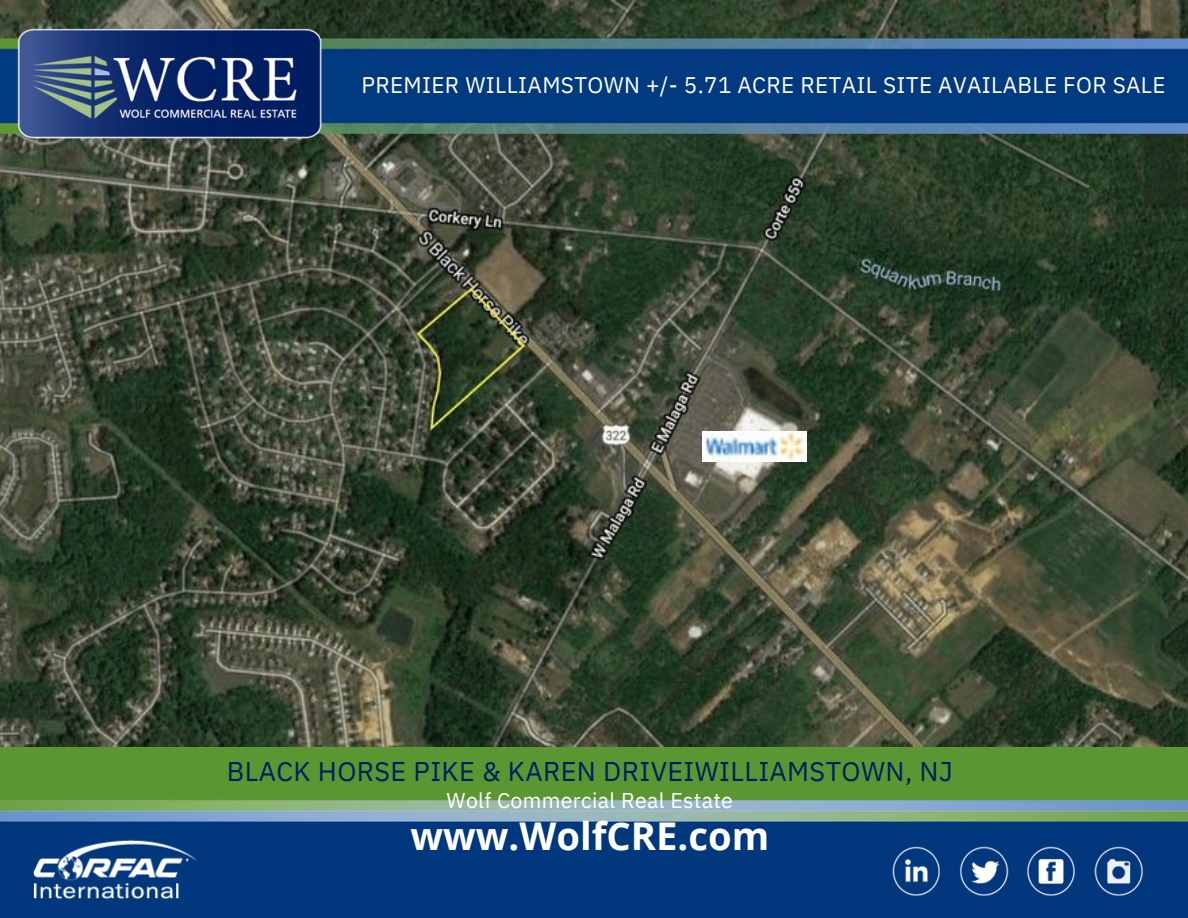
<style>
.page{position:relative;width:1188px;height:918px;background:#fff}
.page>*{position:absolute;margin:0;border:0;box-sizing:border-box;transform-origin:0 0}
.t1{font:700 38.25px "Open Sans";color:#fff}
.t2{font:27px "IBM Plex Sans";letter-spacing:.015em;color:#001e62}
.t3{font:22.5px "IBM Plex Sans";letter-spacing:.015em;color:#fff}
.t4{font:21.3px "IBM Plex Sans";letter-spacing:.015em;color:#fff}
</style>
<div class="page">
<img style="left:0;top:0;width:1188px;height:918px">
<img style="left:16px;top:821px;width:199px;height:97px">
<img style="left:1026px;top:846px;width:50px;height:51px">
<img style="left:958px;top:846px;width:51px;height:51px">
<img style="left:891px;top:846px;width:51px;height:51px">
<img style="left:1094px;top:846px;width:50px;height:51px">
<img style="left:0;top:38px;width:1188px;height:96px">
<img style="left:14px;top:26px;width:311px;height:117px">
<img style="left:703px;top:432px;width:103px;height:30px">
<p class="t3" style="left:361px;top:70px;width:806px">PREMIER WILLIAMSTOWN +/- 5.71 ACRE RETAIL SITE AVAILABLE FOR SALE</p>
<p class="t2" style="left:227px;top:754px;width:728px">BLACK HORSE PIKE &amp; KAREN DRIVEIWILLIAMSTOWN, NJ</p>
<p class="t4" style="left:447px;top:786px;width:288px">Wolf Commercial Real Estate</p>
<p class="t1" style="left:410px;top:809px;width:360px">www.WolfCRE.com</p>
</div>
